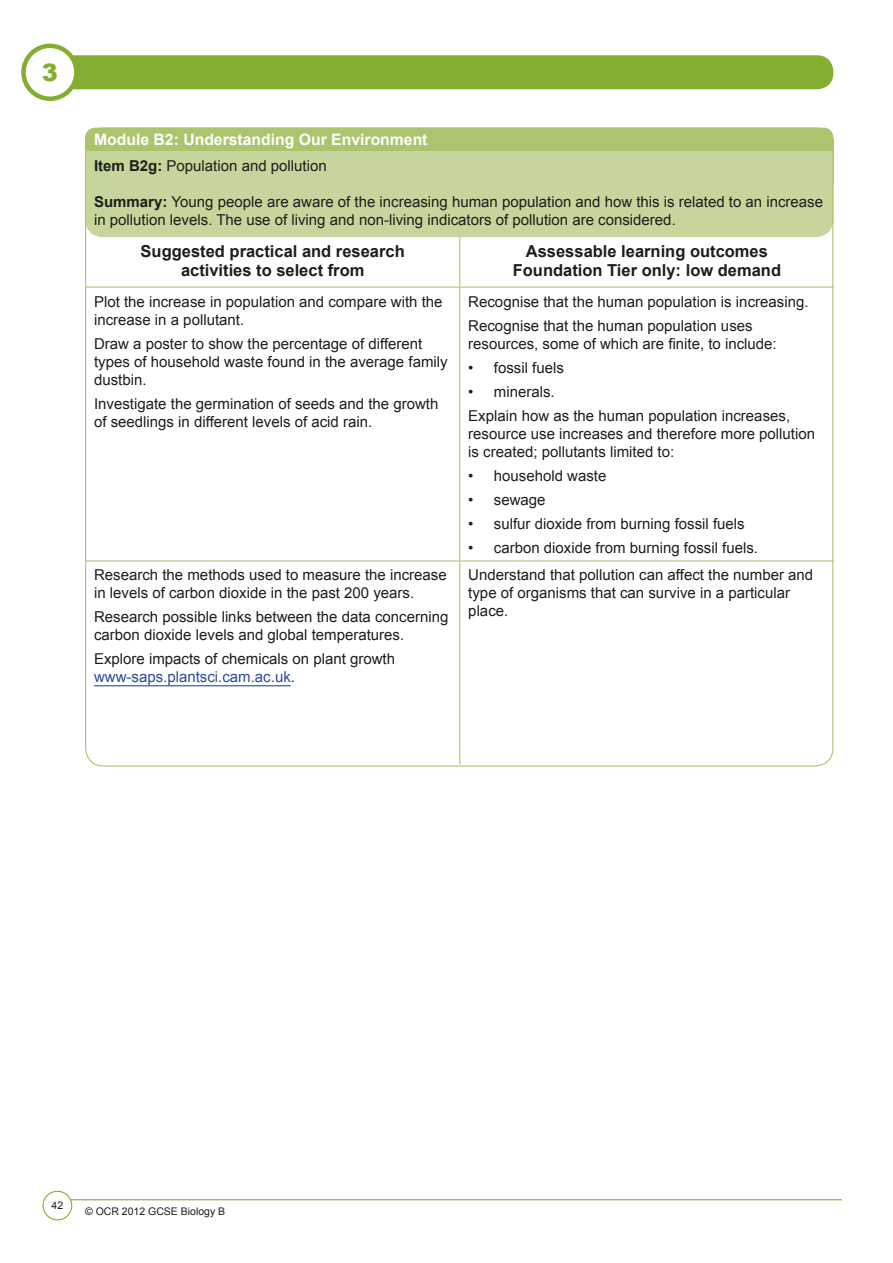
<style>
.page{position:relative;width:893px;height:1263px;background:#fff}
.page>*{position:absolute;margin:0;border:0;box-sizing:border-box;transform-origin:0 0}
.t1{font:900 24px "Arial";color:#83ae2f}
.t2{font:700 16.5px/19.8px "Arial";color:#1d1d1b;text-align:center}
.t3{font:700 15.75px "Arial";color:#fff}
.t4{font:15px/18px "Arial";color:#1d1d1b}
.t5{font:10.5px "Arial";color:#1d1d1b}
.s1{font-weight:700}
.s2{color:#2a4c9c}
</style>
<div class="page">
<div style="left:51px;top:55px;width:782px;height:34px;background:#83ae2f;border-radius:16px"></div>
<div style="left:24px;top:46px;width:52px;height:53px;background:#fff;border-radius:50%"></div>
<div style="left:21px;top:44px;width:58px;height:57px;border:4px solid #83ae2f;border-radius:50%"></div>
<hr style="left:64px;top:1199px;width:778px;height:1px;background:#83ae2f">
<div style="left:43px;top:1191px;width:29px;height:29px;background:#fff;border-radius:50%"></div>
<div style="left:43px;top:1191px;width:29px;height:29px;border:1px solid #83ae2f;border-radius:50%"></div>
<div style="left:85px;top:128px;width:748px;height:23px;background:#acc46e;border-radius:10px"></div>
<div style="left:85px;top:139px;width:748px;height:12px;background:#acc46e"></div>
<div style="left:85px;top:151px;width:748px;height:86px;background:#c6d59b;border-radius:18px"></div>
<div style="left:85px;top:151px;width:748px;height:32px;background:#c6d59b"></div>
<hr style="left:459px;top:237px;width:1px;height:49px;background:#acc46e">
<hr style="left:86px;top:286px;width:374px;height:2px;background:#acc46e">
<hr style="left:459px;top:288px;width:1px;height:272px;background:#acc46e">
<hr style="left:460px;top:286px;width:373px;height:2px;background:#acc46e">
<hr style="left:86px;top:560px;width:374px;height:2px;background:#acc46e">
<hr style="left:459px;top:562px;width:1px;height:202px;background:#acc46e">
<hr style="left:460px;top:560px;width:373px;height:2px;background:#acc46e">
<hr style="left:94px;top:685px;width:197px;height:1px;background:#2a4c9c">
<h1 class="t1" style="left:42px;top:55px;width:18px">3</h1>
<p class="t3" style="left:94px;top:129px;width:335px">Module B2: Understanding Our Environment</p>
<p class="t4" style="left:94px;top:157px;width:234px"><span class="s1">Item B2g:</span> Population and pollution</p>
<p class="t4" style="left:94px;top:193px;width:730px"><span class="s1">Summary:</span> Young people are aware of the increasing human population and how this is related to an increase in pollution levels. The use of living and non-living indicators of pollution are considered.</p>
<p class="t2" style="left:141px;top:241px;width:266px">Suggested practical and research activities to select from</p>
<p class="t2" style="left:513px;top:241px;width:270px">Assessable learning outcomes<br>Foundation Tier only: low demand</p>
<p class="t4" style="left:94px;top:292px;width:350px">Plot the increase in population and compare with the increase in a pollutant.</p>
<p class="t4" style="left:94px;top:334px;width:355px">Draw a poster to show the percentage of different types of household waste found in the average family dustbin.</p>
<p class="t4" style="left:94px;top:394px;width:346px">Investigate the germination of seeds and the growth of seedlings in different levels of acid rain.</p>
<p class="t4" style="left:468px;top:289px;width:342px;line-height:24px">Recognise that the human population is increasing.<br>Recognise that the human population uses</p>
<p class="t4" style="left:468px;top:334px;width:310px">resources, some of which are finite, to include:</p>
<p class="t4" style="left:468px;top:358px;width:97px">• fossil fuels</p>
<p class="t4" style="left:468px;top:379px;width:323px;line-height:24px">• minerals.<br>Explain how as the human population increases,</p>
<p class="t4" style="left:468px;top:424px;width:348px">resource use increases and therefore more pollution is created; pollutants limited to:</p>
<p class="t4" style="left:468px;top:466px;width:140px">• household waste</p>
<p class="t4" style="left:468px;top:490px;width:79px">• sewage</p>
<p class="t4" style="left:468px;top:514px;width:278px">• sulfur dioxide from burning fossil fuels</p>
<p class="t4" style="left:468px;top:538px;width:291px">• carbon dioxide from burning fossil fuels.</p>
<p class="t4" style="left:94px;top:566px;width:354px">Research the methods used to measure the increase in levels of carbon dioxide in the past 200 years.</p>
<p class="t4" style="left:94px;top:608px;width:356px">Research possible links between the data concerning carbon dioxide levels and global temperatures.</p>
<p class="t4" style="left:94px;top:650px;width:302px">Explore impacts of chemicals on plant growth <span class="s2">www-saps.plantsci.cam.ac.uk</span>.</p>
<p class="t4" style="left:468px;top:566px;width:346px">Understand that pollution can affect the number and type of organisms that can survive in a particular place.</p>
<p class="t5" style="left:52px;top:1199px;width:13px">42</p>
<p class="t5" style="left:85px;top:1205px;width:142px">© OCR 2012 GCSE Biology B</p>
</div>
